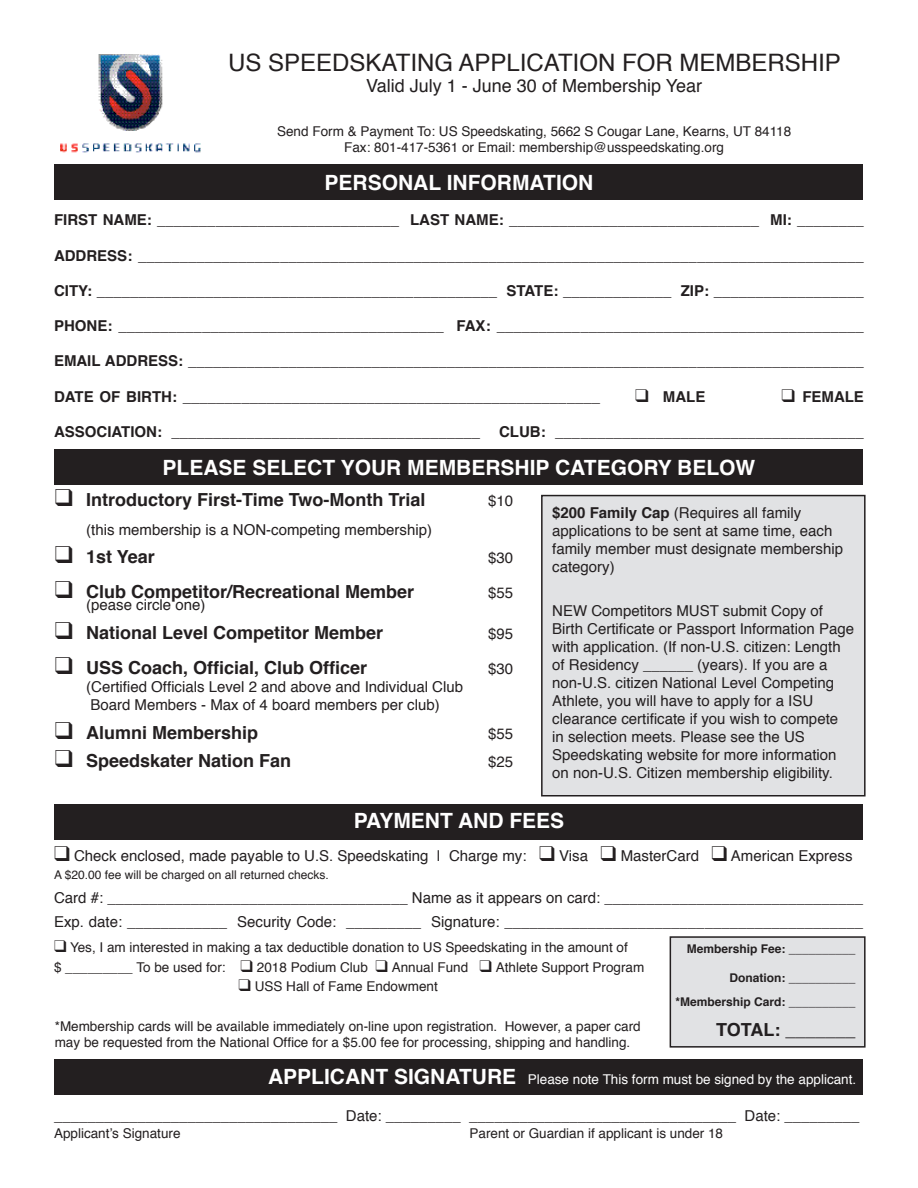
<style>
.page{position:relative;width:918px;height:1188px;background:#fff}
.page>*{position:absolute;margin:0;border:0;box-sizing:border-box;transform-origin:0 0}
.t1{font:24px "Helvetica";color:#231f20}
.t2{font:700 21px "Helvetica";color:#fff}
.t3{font:700 18px "Helvetica";color:#231f20}
.t4{font:18px "Helvetica";color:#231f20}
.t5{font:15px/18px "Helvetica";color:#231f20}
.t6{font:700 15px "Helvetica";color:#231f20}
.t7{font:13.5px/16.2px "Helvetica";color:#231f20}
.t8{font:13.5px "Helvetica";color:#fff}
.t9{font:700 12px "Helvetica";color:#231f20}
.t10{font:12px "Helvetica";color:#231f20}
.s1{font-weight:700}
.s2{font-weight:700;font-size:21px}
</style>
<div class="page">
<div style="left:670px;top:937px;width:195px;height:110px;background:#e1e2e4"></div>
<div style="left:670px;top:936px;width:196px;height:112px;border:2px solid #231f20"></div>
<div style="left:542px;top:496px;width:323px;height:300px;background:#e1e2e4"></div>
<div style="left:541px;top:495px;width:325px;height:301px;border:2px solid #231f20"></div>
<div style="left:55px;top:449px;width:808px;height:36px;background:#231f20"></div>
<img style="left:60px;top:54px;width:141px;height:99px">
<div style="left:55px;top:164px;width:808px;height:36px;background:#231f20"></div>
<div style="left:55px;top:804px;width:808px;height:36px;background:#231f20"></div>
<div style="left:55px;top:1059px;width:808px;height:36px;background:#231f20"></div>
<p class="t1" style="left:228px;top:44px;width:614px">US SPEEDSKATING APPLICATION FOR MEMBERSHIP</p>
<p class="t4" style="left:366px;top:72px;width:337px">Valid July 1 - June 30 of Membership Year</p>
<p class="t7" style="left:277px;top:123px;width:516px">Send Form &amp; Payment To: US Speedskating, 5662 S Cougar Lane, Kearns, UT 84118</p>
<p class="t7" style="left:344px;top:140px;width:381px">Fax: 801-417-5361 or Email: membership@usspeedskating.org</p>
<p class="t2" style="left:325px;top:165px;width:270px">PERSONAL INFORMATION</p>
<p class="t6" style="left:54px;top:208px;width:811px">FIRST NAME: _____________________________ LAST NAME: ______________________________ MI: ________</p>
<p class="t6" style="left:54px;top:243px;width:811px">ADDRESS: _______________________________________________________________________________________</p>
<p class="t6" style="left:54px;top:278px;width:811px">CITY: ________________________________________________ STATE: _____________ ZIP: __________________</p>
<p class="t6" style="left:54px;top:314px;width:811px">PHONE: _______________________________________ FAX: ____________________________________________</p>
<p class="t6" style="left:54px;top:349px;width:811px">EMAIL ADDRESS: _________________________________________________________________________________</p>
<p class="t6" style="left:54px;top:384px;width:548px">DATE OF BIRTH: __________________________________________________</p>
<p class="t6" style="left:635px;top:384px;width:72px">❑ MALE</p>
<p class="t6" style="left:782px;top:384px;width:84px">❑ FEMALE</p>
<p class="t6" style="left:54px;top:419px;width:428px">ASSOCIATION: _____________________________________</p>
<p class="t6" style="left:499px;top:419px;width:366px">CLUB: _____________________________________</p>
<p class="t2" style="left:163px;top:450px;width:594px">PLEASE SELECT YOUR MEMBERSHIP CATEGORY BELOW</p>
<p class="t3" style="left:55px;top:485px;width:372px">❑ Introductory First-Time Two-Month Trial</p>
<p class="t5" style="left:488px;top:492px;width:27px">$10</p>
<p class="t5" style="left:86px;top:521px;width:347px">(this membership is a NON-competing membership)</p>
<p class="t3" style="left:55px;top:543px;width:102px">❑ 1st Year</p>
<p class="t5" style="left:488px;top:550px;width:27px">$30</p>
<p class="t3" style="left:55px;top:577px;width:361px">❑ Club Competitor/Recreational Member</p>
<p class="t5" style="left:488px;top:584px;width:27px">$55</p>
<p class="t5" style="left:86px;top:596px;width:121px">(pease circle one)</p>
<p class="t3" style="left:55px;top:618px;width:330px">❑ National Level Competitor Member</p>
<p class="t5" style="left:488px;top:625px;width:27px">$95</p>
<p class="t3" style="left:55px;top:653px;width:314px">❑ USS Coach, Official, Club Officer</p>
<p class="t5" style="left:488px;top:660px;width:27px">$30</p>
<p class="t5" style="left:86px;top:678px;width:378px">(Certified Officials Level 2 and above and Individual Club</p>
<p class="t5" style="left:90px;top:696px;width:351px">Board Members - Max of 4 board members per club)</p>
<p class="t3" style="left:55px;top:718px;width:205px">❑ Alumni Membership</p>
<p class="t5" style="left:488px;top:725px;width:27px">$55</p>
<p class="t3" style="left:55px;top:747px;width:238px">❑ Speedskater Nation Fan</p>
<p class="t5" style="left:488px;top:754px;width:27px">$25</p>
<p class="t5" style="left:552px;top:504px;width:292px"><span class="s1">$200 Family Cap</span> (Requires all family applications to be sent at same time, each family member must designate membership category)</p>
<p class="t5" style="left:552px;top:602px;width:303px">NEW Competitors MUST submit Copy of Birth Certificate or Passport Information Page with application. (If non-U.S. citizen: Length of Residency ______ (years). If you are a non-U.S. citizen National Level Competing Athlete, you will have to apply for a ISU clearance certificate if you wish to compete<br>in selection meets. Please see the US Speedskating website for more information on non-U.S. Citizen membership eligibility.</p>
<p class="t2" style="left:354px;top:804px;width:212px">PAYMENT AND FEES</p>
<p class="t5" style="left:54px;top:848px;width:800px">❑ Check enclosed, made payable to U.S. Speedskating | Charge my: ❑ Visa ❑ MasterCard ❑ American Express</p>
<p class="t10" style="left:54px;top:866px;width:276px">A $20.00 fee will be charged on all returned checks.</p>
<p class="t5" style="left:54px;top:887px;width:811px;line-height:24px">Card #: ____________________________________ Name as it appears on card: _______________________________<br>Exp. date: ____________ Security Code: _________ Signature: ___________________________________________</p>
<p class="t7" style="left:54px;top:939px;width:575px">❑ Yes, I am interested in making a tax deductible donation to US Speedskating in the amount of</p>
<p class="t7" style="left:54px;top:959px;width:592px">$ _________ To be used for: ❑ 2018 Podium Club ❑ Annual Fund ❑ Athlete Support Program</p>
<p class="t7" style="left:239px;top:979px;width:201px">❑ USS Hall of Fame Endowment</p>
<p class="t7" style="left:55px;top:1019px;width:588px">*Membership cards will be available immediately on-line upon registration. However, a paper card may be requested from the National Office for a $5.00 fee for processing, shipping and handling.</p>
<p class="t9" style="left:687px;top:939px;width:170px">Membership Fee: __________</p>
<p class="t9" style="left:730px;top:968px;width:128px">Donation: __________</p>
<p class="t9" style="left:676px;top:992px;width:182px">*Membership Card: __________</p>
<p class="t3" style="left:716px;top:1015px;width:141px">TOTAL: _______</p>
<p class="t8" style="left:268px;top:1069px;width:590px"><span class="s2">APPLICANT SIGNATURE</span> Please note This form must be signed by the applicant.</p>
<p class="t5" style="left:54px;top:1108px;width:807px">__________________________________ Date: _________ ________________________________ Date: _________</p>
<p class="t7" style="left:54px;top:1125px;width:128px">Applicant’s Signature</p>
<p class="t7" style="left:470px;top:1125px;width:255px">Parent or Guardian if applicant is under 18</p>
</div>
